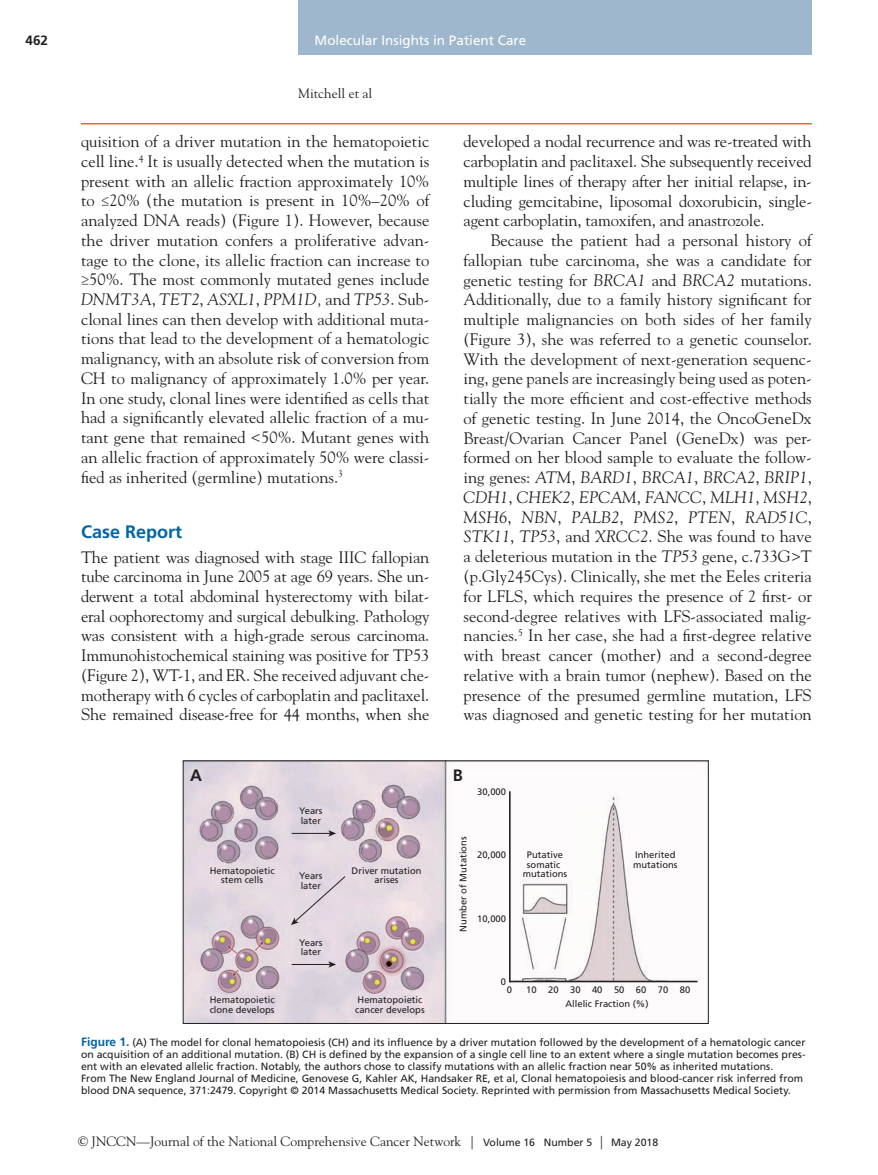
<style>
.page{position:relative;width:878px;height:1175px;background:#fff}
.page>*{position:absolute;margin:0;border:0;box-sizing:border-box;transform-origin:0 0}
.t1{font:700 18px "Frutiger LT Std";color:#0065a4}
.TXT{font:16.5px/19.8px "Goudy Std";color:#231f20;text-align:justify}
.TXT__flush{font:16.5px/19.6px "Goudy Std";letter-spacing:-.01em;color:#231f20;text-align:justify}
.TXT-2{font:700 16.5px "Frutiger LT Std";color:#231f20}
.t2{font:13.5px "Goudy Std";color:#231f20}
.t3{font:13.5px "Frutiger LT Std";color:#fff}
.t4{font:700 13.5px "Frutiger LT Std";color:#231f20}
.FLG{font:10.5px/12px "Frutiger LT Std";color:#231f20;text-align:justify}
.t5{font:9.45px/9.4px "Frutiger LT Std";color:#231f20}
.s1{font-style:italic}
.s2{font-weight:700;font-size:12px;color:#0065a4}
.s3{font-family:"Frutiger LT Std";font-size:10.5px}
</style>
<div class="page">
<div style="left:298px;top:0;width:513px;height:55px;background:#9fb7cc"></div>
<hr style="left:81px;top:123px;width:730px;height:1px;background:#ed633e">
<img style="left:185px;top:762px;width:521px;height:259px">
<hr style="left:509px;top:980px;width:188px;height:2px;background:#231f20">
<hr style="left:509px;top:791px;width:1px;height:191px;background:#231f20">
<hr style="left:292px;top:833px;width:38px;height:1px;background:#231f20">
<svg style="left:328px;top:830px;width:8px;height:6px"></svg>
<hr style="left:292px;top:964px;width:38px;height:1px;background:#231f20">
<svg style="left:328px;top:961px;width:8px;height:6px"></svg>
<div style="left:291px;top:875px;width:55px;height:50px;background:#e3d9e2"></div>
<p class="t4" style="left:26px;top:32px;width:24px">462</p>
<p class="t3" style="left:314px;top:32px;width:213px">Molecular Insights in Patient Care</p>
<p class="t2" style="left:298px;top:85px;width:76px">Mitchell et al</p>
<p class="TXT" style="left:81px;top:132px;width:350px">quisition of a driver mutation in the hematopoietic cell line.<sup>4</sup> It is usually detected when the mutation is present with an allelic fraction approximately 10% to ≤20% (the mutation is present in 10%–20% of analyzed DNA reads) (Figure 1). However, because the driver mutation confers a proliferative advan&shy;tage to the clone, its allelic fraction can increase to ≥50%. The most commonly mutated genes include <span class="s1">DNMT3A</span>, <span class="s1">TET2</span>, <span class="s1">ASXL1</span>, <span class="s1">PPM1D,</span> and <span class="s1">TP53</span>. Sub&shy;clonal lines can then develop with additional muta&shy;tions that lead to the development of a hematologic malignancy, with an absolute risk of conversion from CH to malignancy of approximately 1.0% per year.<br>In one study, clonal lines were identified as cells that had a significantly elevated allelic fraction of a mu&shy;tant gene that remained &lt;50%. Mutant genes with an allelic fraction of approximately 50% were classi&shy;fied as inherited (germline) mutations.<sup>3</sup></p>
<h1 class="t1" style="left:81px;top:521px;width:103px">Case Report</h1>
<p class="TXT__flush" style="left:81px;top:547px;width:350px">The patient was diagnosed with stage IIIC fallopian tube carcinoma in June 2005 at age 69 years. She un&shy;derwent a total abdominal hysterectomy with bilat&shy;eral oophorectomy and surgical debulking. Pathology was consistent with a high-grade serous carcinoma.<br>Immunohistochemical staining was positive for TP53 (Figure 2), WT-1, and ER. She received adjuvant che&shy;motherapy with 6 cycles of carboplatin and paclitaxel.<br>She remained disease-free for 44 months, when she</p>
<p class="TXT__flush" style="left:463px;top:131px;width:350px">developed a nodal recurrence and was re-treated with carboplatin and paclitaxel. She subsequently received multiple lines of therapy after her initial relapse, in&shy;cluding gemcitabine, liposomal doxorubicin, single&shy;agent carboplatin, tamoxifen, and anastrozole.</p>
<p class="TXT" style="left:463px;top:230px;width:350px;text-indent:27px">Because the patient had a personal history of fallopian tube carcinoma, she was a candidate for genetic testing for <span class="s1">BRCA1</span> and <span class="s1">BRCA2</span> mutations.<br>Additionally, due to a family history significant for multiple malignancies on both sides of her family (Figure 3), she was referred to a genetic counselor.<br>With the development of next-generation sequenc&shy;ing, gene panels are increasingly being used as poten&shy;tially the more efficient and cost-effective methods of genetic testing. In June 2014, the OncoGeneDx Breast/Ovarian Cancer Panel (GeneDx) was per&shy;formed on her blood sample to evaluate the follow&shy;ing genes: <span class="s1">ATM</span>, <span class="s1">BARD1</span>, <span class="s1">BRCA1</span>, <span class="s1">BRCA2</span>, <span class="s1">BRIP1</span>, <span class="s1">CDH1</span>, <span class="s1">CHEK2</span>, <span class="s1">EPCAM</span>, <span class="s1">FANCC</span>, <span class="s1">MLH1</span>, <span class="s1">MSH2</span>, <span class="s1">MSH6</span>, <span class="s1">NBN</span>, <span class="s1">PALB2</span>, <span class="s1">PMS2</span>, <span class="s1">PTEN</span>, <span class="s1">RAD51C</span>, <span class="s1">STK11</span>, <span class="s1">TP53</span>, and <span class="s1">XRCC2</span>. She was found to have a deleterious mutation in the <span class="s1">TP53</span> gene, c.733G&gt;T (p.Gly245Cys). Clinically, she met the Eeles criteria for LFLS, which requires the presence of 2 first- or second-degree relatives with LFS-associated malig&shy;nancies.<sup>5</sup> In her case, she had a first-degree relative with breast cancer (mother) and a second-degree relative with a brain tumor (nephew). Based on the presence of the presumed germline mutation, LFS was diagnosed and genetic testing for her mutation</p>
<p class="TXT-2" style="left:190px;top:765px;width:13px">A</p>
<p class="TXT-2" style="left:452px;top:765px;width:12px">B</p>
<p class="t5" style="left:210px;top:865px;width:66px;text-align:center">Hematopoietic stem cells</p>
<p class="t5" style="left:299px;top:806px;width:25px">Years later</p>
<p class="t5" style="left:299px;top:871px;width:25px">Years later</p>
<p class="t5" style="left:299px;top:938px;width:25px">Years later</p>
<p class="t5" style="left:351px;top:865px;width:71px;text-align:center">Driver mutation arises</p>
<p class="t5" style="left:210px;top:995px;width:66px">Hematopoietic clone develops</p>
<p class="t5" style="left:355px;top:995px;width:71px">Hematopoietic cancer develops</p>
<p class="t5" style="left:458px;top:931px;width:97px;rotate:-90deg">Number of Mutations</p>
<p class="t5" style="left:477px;top:787px;width:30px">30,000</p>
<p class="t5" style="left:477px;top:850px;width:30px">20,000</p>
<p class="t5" style="left:522px;top:850px;width:46px;text-align:center">Putative somatic mutations</p>
<p class="t5" style="left:633px;top:850px;width:46px">Inherited mutations</p>
<p class="t5" style="left:477px;top:913px;width:30px">10,000</p>
<p class="t5" style="left:501px;top:977px;width:7px">0</p>
<p class="t5" style="left:507px;top:984px;width:7px">0</p>
<p class="t5" style="left:526px;top:984px;width:165px">10 20 30 40 50 60 70 80</p>
<p class="t5" style="left:565px;top:999px;width:85px">Allelic Fraction (%)</p>
<p class="FLG" style="left:81px;top:1036px;width:726px"><span class="s2">Figure 1.</span> (A) The model for clonal hematopoiesis (CH) and its influence by a driver mutation followed by the development of a hematologic cancer on acquisition of an additional mutation. (B) CH is defined by the expansion of a single cell line to an extent where a single mutation becomes pres&shy;ent with an elevated allelic fraction. Notably, the authors chose to classify mutations with an allelic fraction near 50% as inherited mutations.</p>
<p class="FLG" style="left:81px;top:1072px;width:723px">From The New England Journal of Medicine, Genovese G, Kahler AK, Handsaker RE, et al, Clonal hematopoiesis and blood-cancer risk inferred from blood DNA sequence, 371:2479. Copyright © 2014 Massachusetts Medical Society. Reprinted with permission from Massachusetts Medical Society.</p>
<p class="t2" style="left:78px;top:1132px;width:581px">© JNCCN—Journal of the National Comprehensive Cancer Network | <span class="s3">Volume 16 Number 5</span> | <span class="s3">May 2018</span></p>
</div>
